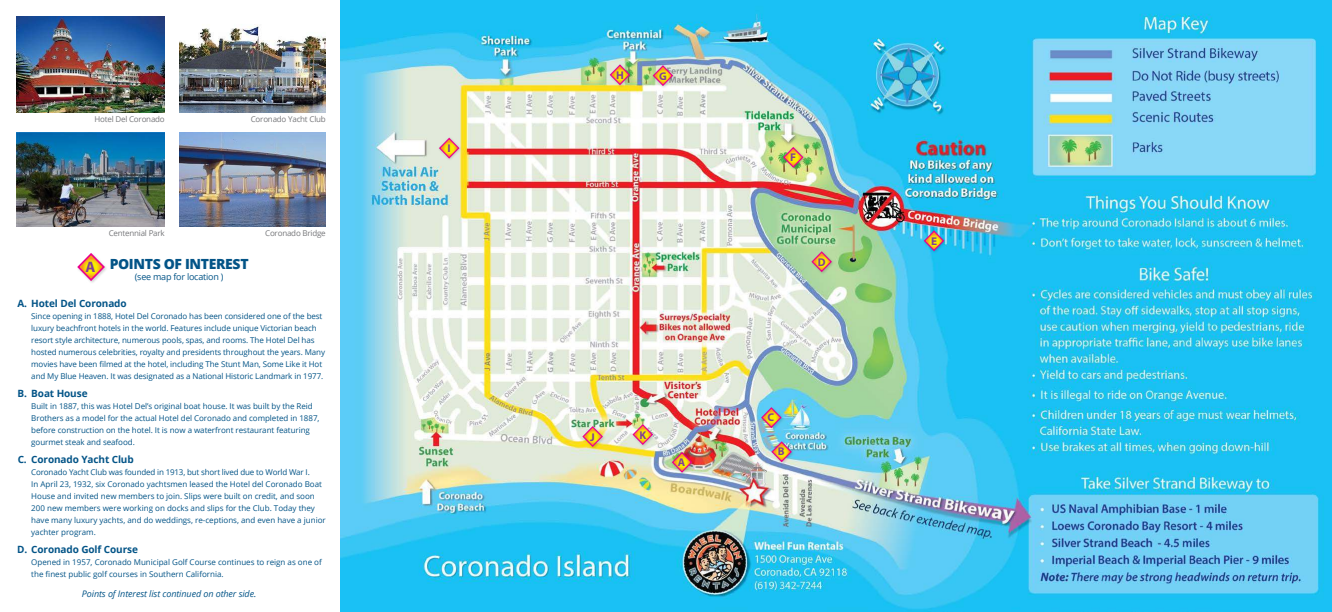
<style>
.page{position:relative;width:1332px;height:612px;background:#fff}
.page>*{position:absolute;margin:0;border:0;box-sizing:border-box;transform-origin:0 0}
.t1{font:800 14px "Open Sans";letter-spacing:-.025em;color:#035487}
.t2{font:700 11.3px "Myriad Pro";color:#7f3f98}
.t3{font:700 10px "Open Sans";letter-spacing:-.01em;color:#035487}
.t4{font:italic 9px "Open Sans";letter-spacing:-.01em;color:#035487}
.t5{font:9px "Open Sans";letter-spacing:-.025em;color:#035487}
.t6{font:8px/12px "Open Sans";letter-spacing:-.005em;color:#035487}
.t7{font:8px "Open Sans";letter-spacing:-.025em;color:#77787b}
.s1{font-family:"Myriad Pro";font-weight:700;font-size:15.2px;color:#7f3f98}
</style>
<div class="page">
<img style="left:341px;top:0;width:991px;height:612px">
<img style="left:16px;top:16px;width:149px;height:97px">
<img style="left:179px;top:25px;width:147px;height:88px">
<img style="left:179px;top:132px;width:147px;height:94px">
<svg style="left:77px;top:253px;width:29px;height:29px"></svg>
<div style="left:671px;top:451px;width:24px;height:25px;background:#000;opacity:.17"></div>
<svg style="left:671px;top:451px;width:22px;height:23px"></svg>
<div style="left:770px;top:440px;width:25px;height:25px;background:#000;opacity:.17"></div>
<svg style="left:771px;top:440px;width:22px;height:23px"></svg>
<div style="left:760px;top:406px;width:25px;height:25px;background:#000;opacity:.17"></div>
<svg style="left:760px;top:406px;width:23px;height:23px"></svg>
<div style="left:810px;top:250px;width:25px;height:25px;background:#b5dba1"></div>
<svg style="left:811px;top:251px;width:22px;height:22px"></svg>
<div style="left:923px;top:229px;width:24px;height:25px;background:#000;opacity:.17"></div>
<svg style="left:923px;top:229px;width:22px;height:23px"></svg>
<div style="left:782px;top:146px;width:25px;height:25px;background:#000;opacity:.17"></div>
<svg style="left:782px;top:146px;width:22px;height:23px"></svg>
<img style="left:17px;top:132px;width:148px;height:94px">
<div style="left:652px;top:64px;width:24px;height:25px;background:#000;opacity:.17"></div>
<svg style="left:652px;top:64px;width:22px;height:23px"></svg>
<div style="left:609px;top:63px;width:24px;height:25px;background:#000;opacity:.17"></div>
<svg style="left:609px;top:63px;width:22px;height:23px"></svg>
<div style="left:438px;top:136px;width:24px;height:25px;background:#000;opacity:.17"></div>
<svg style="left:438px;top:137px;width:22px;height:22px"></svg>
<div style="left:581px;top:425px;width:25px;height:25px;background:#000;opacity:.17"></div>
<svg style="left:582px;top:425px;width:22px;height:23px"></svg>
<div style="left:632px;top:423px;width:24px;height:25px;background:#000;opacity:.17"></div>
<svg style="left:632px;top:423px;width:22px;height:23px"></svg>
<p class="t7" style="left:95px;top:116px;width:72px">Hotel Del Coronado</p>
<p class="t7" style="left:251px;top:114px;width:76px">Coronado Yacht Club</p>
<p class="t7" style="left:109px;top:229px;width:58px">Centennial Park</p>
<p class="t7" style="left:265px;top:229px;width:62px">Coronado Bridge</p>
<h1 class="t1" style="left:86px;top:256px;width:165px"><span class="s1">A</span> POINTS OF INTEREST</h1>
<p class="t5" style="left:135px;top:273px;width:90px">(see map for location )</p>
<p class="t3" style="left:17px;top:300px;width:111px">A. Hotel Del Coronado</p>
<p class="t6" style="left:31px;top:311px;width:295px">Since opening in 1888, Hotel Del Coronado has been considered one of the best luxury beachfront hotels in the world. Features include unique Victorian beach resort style architecture, numerous pools, spas, and rooms. The Hotel Del has hosted numerous celebrities, royalty and presidents throughout the years. Many movies have been ilmed at the hotel, including The Stunt Man, Some Like it Hot and My Blue Heaven. It was designated as a National Historic Landmark in 1977.</p>
<p class="t3" style="left:18px;top:390px;width:72px">B. Boat House</p>
<p class="t6" style="left:31px;top:401px;width:290px">Built in 1887, this was Hotel Del’s original boat house. It was built by the Reid Brothers as a model for the actual Hotel del Coronado and completed in 1887, before construction on the hotel. It is now a waterfront restaurant featuring gourmet steak and seafood.</p>
<p class="t3" style="left:18px;top:456px;width:118px">C. Coronado Yacht Club</p>
<p class="t6" style="left:31px;top:466px;width:296px">Coronado Yacht Club was founded in 1913, but short lived due to World War I.<br>In April 23, 1932, six Coronado yachtsmen leased the Hotel del Coronado Boat House and invited new members to join. Slips were built on credit, and soon 200 new members were working on docks and slips for the Club. Today they have many luxury yachts, and do weddings, re-ceptions, and even have a junior yachter program.</p>
<p class="t3" style="left:17px;top:546px;width:122px">D. Coronado Golf Course</p>
<p class="t6" style="left:31px;top:557px;width:292px">Opened in 1957, Coronado Municipal Golf Course continues to reign as one of the inest public golf courses in Southern California.</p>
<p class="t4" style="left:82px;top:590px;width:176px">Points of Interest list continued on other side.</p>
<h2 class="t2" style="left:448px;top:142px;width:5px">I</h2>
<h2 class="t2" style="left:616px;top:68px;width:9px">H</h2>
<h2 class="t2" style="left:659px;top:69px;width:9px">G</h2>
<h2 class="t2" style="left:590px;top:430px;width:6px">J</h2>
<h2 class="t2" style="left:639px;top:428px;width:8px">K</h2>
<h2 class="t2" style="left:678px;top:455px;width:9px">A</h2>
<h2 class="t2" style="left:790px;top:151px;width:7px">F</h2>
<h2 class="t2" style="left:818px;top:255px;width:9px">D</h2>
<h2 class="t2" style="left:768px;top:411px;width:8px">C</h2>
<h2 class="t2" style="left:778px;top:445px;width:8px">B</h2>
<h2 class="t2" style="left:931px;top:234px;width:8px">E</h2>
</div>
